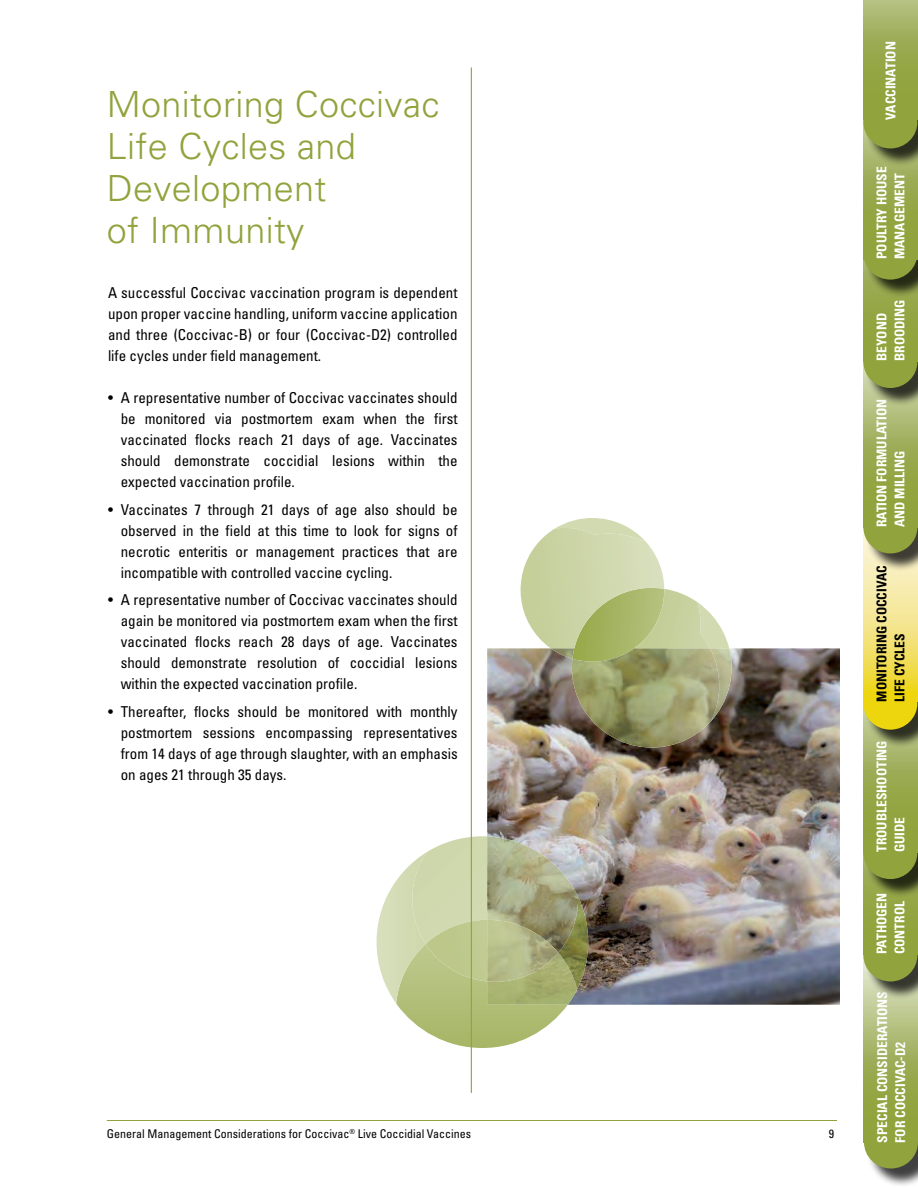
<style>
.page{position:relative;width:918px;height:1188px;background:#fff}
.page>*{position:absolute;margin:0;border:0;box-sizing:border-box;transform-origin:0 0}
.t1{font:300 36px/42px "Univers";letter-spacing:.01em;color:#90a33c}
.t2{font:condensed 15px/21px "Univers";color:#000;text-align:justify}
.t3{font:700 condensed 13.5px/18px "Univers";color:#fff}
.t4{font:700 condensed 13.5px/18px "Univers";color:#000}
.t5{font:condensed 12px "Univers";color:#000}
</style>
<div class="page">
<hr style="left:107px;top:1120px;width:730px;height:1px;background:#90a33c">
<div style="left:866px;top:943px;width:52px;height:244px;background:#000;opacity:.75"></div>
<div style="left:864px;top:1116px;width:54px;height:53px;background:#90a33c;border-radius:50%"></div>
<svg style="left:864px;top:964px;width:54px;height:173px;background:#a1b15e"></svg>
<div style="left:866px;top:755px;width:52px;height:245px;background:#000;opacity:.75"></div>
<div style="left:863px;top:929px;width:54px;height:52px;background:#90a33c;border-radius:50%"></div>
<div style="left:863px;top:753px;width:54px;height:201px;background:#91a43e"></div>
<div style="left:866px;top:653px;width:52px;height:244px;background:#000;opacity:.75"></div>
<div style="left:863px;top:827px;width:54px;height:52px;background:#90a33c;border-radius:50%"></div>
<svg style="left:863px;top:709px;width:54px;height:139px"></svg>
<img style="left:487px;top:648px;width:353px;height:357px">
<img style="left:568px;top:836px;width:10px;height:169px">
<img style="left:568px;top:897px;width:20px;height:92px">
<svg style="left:377px;top:836px;width:191px;height:212px"></svg>
<img style="left:487px;top:920px;width:71px;height:62px">
<img style="left:719px;top:648px;width:17px;height:74px">
<img style="left:570px;top:662px;width:149px;height:86px">
<svg style="left:512px;top:518px;width:217px;height:144px"></svg>
<hr style="left:471px;top:68px;width:1px;height:1025px;background:#90a33c">
<div style="left:866px;top:502px;width:52px;height:246px;background:#000;opacity:.75"></div>
<div style="left:863px;top:677px;width:54px;height:53px;background:#edd60e;border-radius:50%"></div>
<svg style="left:863px;top:532px;width:54px;height:166px;background:#f3e277"></svg>
<div style="left:866px;top:328px;width:52px;height:244px;background:#000;opacity:.75"></div>
<div style="left:863px;top:501px;width:54px;height:52px;background:#90a33c;border-radius:50%"></div>
<svg style="left:863px;top:367px;width:54px;height:155px;background:#9cac54"></svg>
<div style="left:866px;top:162px;width:52px;height:244px;background:#000;opacity:.75"></div>
<div style="left:863px;top:336px;width:54px;height:52px;background:#90a33c;border-radius:50%"></div>
<div style="left:863px;top:160px;width:54px;height:201px;background:#91a43e"></div>
<div style="left:866px;top:60px;width:52px;height:238px;background:#000;opacity:.75"></div>
<div style="left:863px;top:227px;width:54px;height:53px;background:#90a33c;border-radius:50%"></div>
<svg style="left:863px;top:127px;width:54px;height:121px"></svg>
<div style="left:866px;top:0;width:52px;height:167px;background:#000;opacity:.75"></div>
<div style="left:863px;top:96px;width:54px;height:52px;background:#90a33c;border-radius:50%"></div>
<div style="left:863px;top:0;width:54px;height:120px;background:linear-gradient(to bottom,#adba75,#899d2e)"></div>
<h1 class="t1" style="left:107px;top:83px;width:334px">Monitoring Coccivac<br>Life Cycles and<br>Development<br>of Immunity</h1>
<p class="t2" style="left:108px;top:282px;width:351px">A successful Coccivac vaccination program is dependent upon proper vaccine handling, uniform vaccine application and three (Coccivac-B) or four (Coccivac-D2) controlled life cycles under field management.</p>
<p class="t2" style="left:121px;top:387px;width:338px;text-indent:-13px">• A representative number of Coccivac vaccinates should be monitored via postmortem exam when the first vaccinated flocks reach 21 days of age. Vaccinates should demonstrate coccidial lesions within the expected vaccination profile.</p>
<p class="t2" style="left:121px;top:498px;width:338px;text-indent:-13px">• Vaccinates 7 through 21 days of age also should be observed in the field at this time to look for signs of necrotic enteritis or management practices that are incompatible with controlled vaccine cycling.</p>
<p class="t2" style="left:121px;top:589px;width:338px;text-indent:-13px">• A representative number of Coccivac vaccinates should again be monitored via postmortem exam when the first vaccinated flocks reach 28 days of age. Vaccinates should demonstrate resolution of coccidial lesions within the expected vaccination profile.</p>
<p class="t2" style="left:121px;top:701px;width:338px;text-indent:-13px">• Thereafter, flocks should be monitored with monthly postmortem sessions encompassing representatives from 14 days of age through slaughter, with an emphasis on ages 21 through 35 days.</p>
<p class="t5" style="left:107px;top:1126px;width:366px">General Management Considerations for Coccivac<sup>®</sup> Live Coccidial Vaccines</p>
<p class="t5" style="left:829px;top:1126px;width:7px">9</p>
<p class="t3" style="left:882px;top:120px;width:80px;rotate:-90deg">VACCINATION</p>
<p class="t3" style="left:873px;top:259px;width:94px;rotate:-90deg">POULTRY HOUSE<br>MANAGEMENT</p>
<p class="t3" style="left:873px;top:361px;width:63px;rotate:-90deg">BEYOND<br>BROODING</p>
<p class="t3" style="left:873px;top:527px;width:130px;rotate:-90deg">RATION FORMULATION<br>AND MILLING</p>
<p class="t4" style="left:873px;top:702px;width:138px;rotate:-90deg">MONITORING COCCIVAC<br>LIFE CYCLES</p>
<p class="t3" style="left:873px;top:852px;width:113px;rotate:-90deg">TROUBLESHOOTING<br>GUIDE</p>
<p class="t3" style="left:873px;top:954px;width:63px;rotate:-90deg">PATHOGEN<br>CONTROL</p>
<p class="t3" style="left:873px;top:1143px;width:153px;rotate:-90deg">SPECIAL CONSIDERATIONS<br>FOR COCCIVAC-D2</p>
</div>
